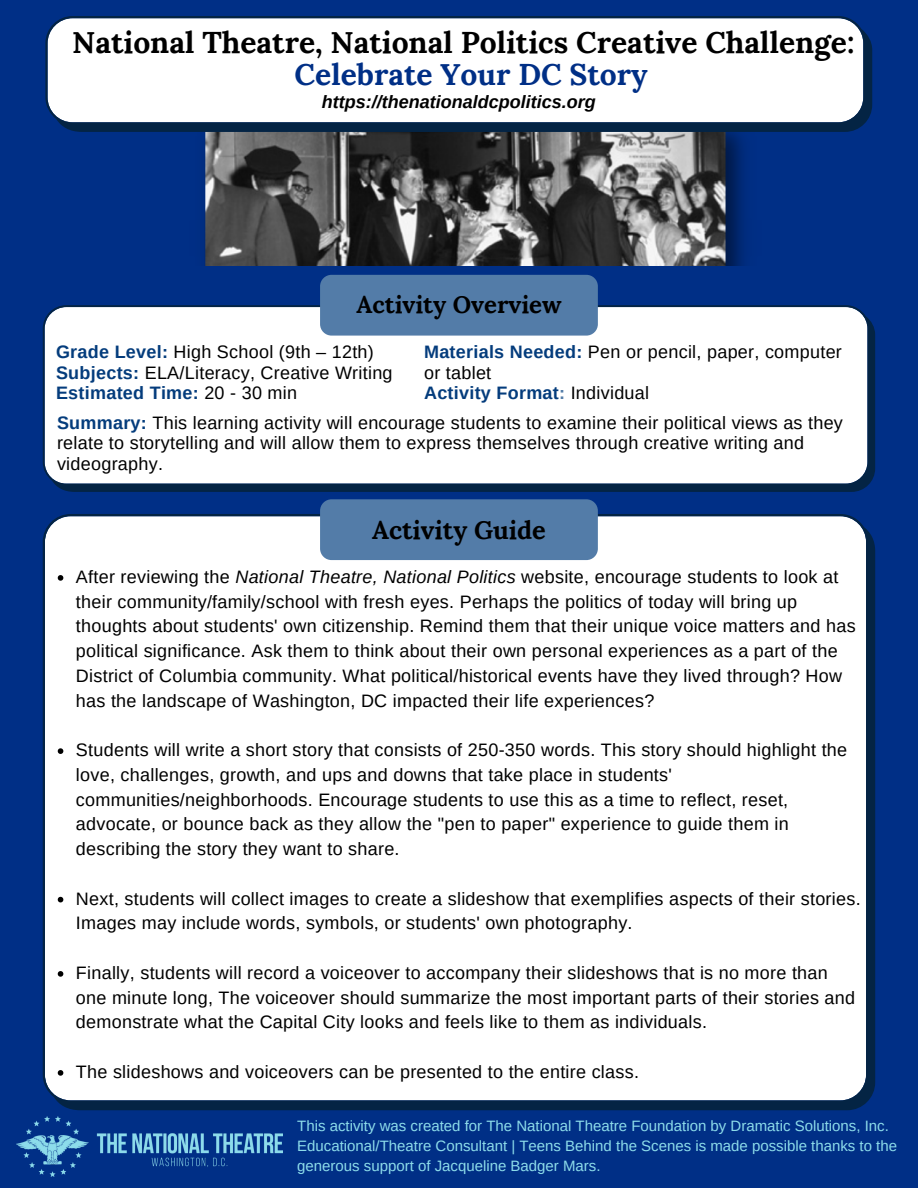
<style>
.page{position:relative;width:918px;height:1188px;background:#002f86}
.page>*{position:absolute;margin:0;border:0;box-sizing:border-box;transform-origin:0 0}
.t1{font:700 30px "Lora";color:#000}
.t2{font:700 30px "Lora";color:#002f86}
.t3{font:700 25.35px "Lora";color:#000}
.t4{font:700 24px "Lora";color:#000}
.t5{font:18px/24.8px "Arimo";letter-spacing:.015em;color:#000}
.t6{font:700 18px "Arimo";letter-spacing:.015em;color:#043c7c}
.t7{font:italic 700 18px "Arimo";color:#000}
.t8{font:15px/20.2px "Arimo";color:#8ddcea}
.s1{font-weight:700;color:#043c7c}
.s2{font-weight:400;color:#000}
.s3{color:#537ca8}
.s4{font-style:italic}
</style>
<div class="page">
<svg style="left:43px;top:305px;width:832px;height:187px;background:#eceff2"></svg>
<div style="left:43px;top:514px;width:832px;height:596px;background:#fff"></div>
<div style="left:320px;top:275px;width:278px;height:61px;background:#537ca8;border-radius:11px"></div>
<div style="left:320px;top:499px;width:278px;height:61px;background:#537ca8;border-radius:11px"></div>
<img style="left:204px;top:132px;width:540px;height:134px">
<svg style="left:45px;top:16px;width:827px;height:116px;background:#dfe3e8"></svg>
<svg style="left:58px;top:575px;width:5px;height:6px"></svg>
<svg style="left:58px;top:748px;width:5px;height:6px"></svg>
<svg style="left:58px;top:897px;width:5px;height:5px"></svg>
<svg style="left:58px;top:971px;width:5px;height:6px"></svg>
<svg style="left:58px;top:1070px;width:5px;height:6px"></svg>
<img style="left:17px;top:1116px;width:265px;height:60px">
<p class="t1" style="left:72px;top:23px;width:784px">National Theatre, National Politics Creative Challenge:</p>
<p class="t2" style="left:295px;top:55px;width:355px">Celebrate Your DC Story</p>
<p class="t7" style="left:322px;top:92px;width:275px">https://thenationaldcpolitics.org</p>
<p class="t4" style="left:356px;top:289px;width:207px">Activity Overview</p>
<p class="t5" style="left:56px;top:340px;width:319px"><span class="s1">Grade Level:</span> High School (9th – 12th)</p>
<p class="t5" style="left:56px;top:360px;width:338px"><span class="s1">Subjects:</span> ELA/Literacy, Creative Writing</p>
<p class="t6" style="left:56px;top:383px;width:243px">Estimated Time: <span class="s2">20 - 30 min</span></p>
<p class="t5" style="left:424px;top:342px;width:419px;line-height:20.2px"><span class="s1">Materials Needed:</span> Pen or pencil, paper, computer or tablet</p>
<p class="t6" style="left:424px;top:383px;width:227px">Activity Format<span class="s3">:</span> <span class="s2">Individual</span></p>
<p class="t5" style="left:57px;top:413px;width:787px;line-height:20.2px"><span class="s1">Summary:</span> This learning activity will encourage students to examine their political views as they relate to storytelling and will allow them to express themselves through creative writing and videography.</p>
<p class="t3" style="left:372px;top:513px;width:175px">Activity Guide</p>
<p class="t5" style="left:76px;top:564px;width:781px">After reviewing the <span class="s4">National Theatre, National Politics</span> website, encourage students to look at their community/family/school with fresh eyes. Perhaps the politics of today will bring up thoughts about students' own citizenship. Remind them that their unique voice matters and has political significance. Ask them to think about their own personal experiences as a part of the District of Columbia community. What political/historical events have they lived through? How has the landscape of Washington, DC impacted their life experiences?</p>
<p class="t5" style="left:76px;top:738px;width:773px">Students will write a short story that consists of 250-350 words. This story should highlight the love, challenges, growth, and ups and downs that take place in students' communities/neighborhoods. Encourage students to use this as a time to reflect, reset, advocate, or bounce back as they allow the "pen to paper" experience to guide them in describing the story they want to share.</p>
<p class="t5" style="left:76px;top:886px;width:786px">Next, students will collect images to create a slideshow that exemplifies aspects of their stories.<br>Images may include words, symbols, or students' own photography.</p>
<p class="t5" style="left:76px;top:960px;width:781px">Finally, students will record a voiceover to accompany their slideshows that is no more than one minute long, The voiceover should summarize the most important parts of their stories and demonstrate what the Capital City looks and feels like to them as individuals.</p>
<p class="t5" style="left:76px;top:1059px;width:565px">The slideshows and voiceovers can be presented to the entire class.</p>
<p class="t8" style="left:297px;top:1115px;width:601px">This activity was created for The National Theatre Foundation by Dramatic Solutions, Inc.<br>Educational/Theatre Consultant | Teens Behind the Scenes is made possible thanks to the generous support of Jacqueline Badger Mars.</p>
</div>
